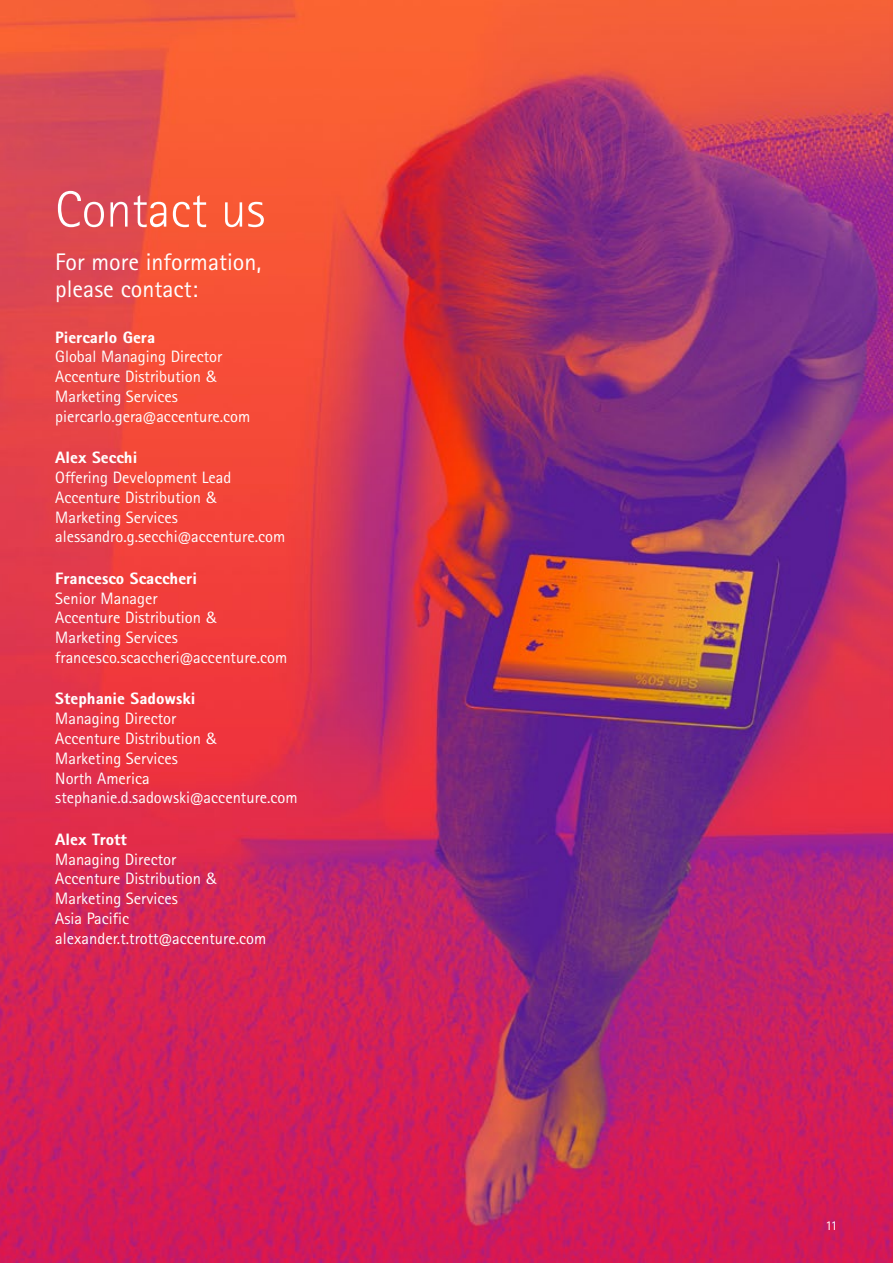
<style>
.page{position:relative;width:893px;height:1263px;background:#fff}
.page>*{position:absolute;margin:0;border:0;box-sizing:border-box;transform-origin:0 0}
.t1{font:300 51px "Rotis Sans Seriffor ACN";color:#fff}
.t2{font:24px/27px "Rotis Sans Seriffor ACN";color:#fff}
.t3{font:16.5px/19.8px "Rotis Sans Seriffor ACN";color:#fff}
.t4{font:900 16.5px "Rotis Sans Seriffor ACN";color:#fff}
.t5{font:13.5px "Rotis Sans Seriffor ACN";color:#fff}
</style>
<div class="page">
<img style="left:0;top:0;width:893px;height:1263px">
<h1 class="t1" style="left:55px;top:180px;width:211px">Contact us</h1>
<h2 class="t2" style="left:55px;top:248px;width:208px">For more information, please contact:</h2>
<p class="t4" style="left:55px;top:326px;width:101px">Piercarlo Gera</p>
<p class="t3" style="left:55px;top:347px;width:197px">Global Managing Director<br>Accenture Distribution &amp;<br>Marketing Services piercarlo.gera@accenture.com</p>
<p class="t4" style="left:55px;top:447px;width:84px">Alex Secchi</p>
<p class="t3" style="left:55px;top:468px;width:231px">Offering Development Lead<br>Accenture Distribution &amp;<br>Marketing Services alessandro.g.secchi@accenture.com</p>
<p class="t4" style="left:55px;top:568px;width:143px">Francesco Scaccheri</p>
<p class="t3" style="left:55px;top:588px;width:234px">Senior Manager<br>Accenture Distribution &amp;<br>Marketing Services francesco.scaccheri@accenture.com</p>
<p class="t4" style="left:55px;top:688px;width:142px">Stephanie Sadowski</p>
<p class="t3" style="left:55px;top:709px;width:244px">Managing Director<br>Accenture Distribution &amp;<br>Marketing Services<br>North America stephanie.d.sadowski@accenture.com</p>
<p class="t4" style="left:55px;top:829px;width:73px">Alex Trott</p>
<p class="t3" style="left:55px;top:849px;width:213px">Managing Director<br>Accenture Distribution &amp;<br>Marketing Services<br>Asia Pacific alexander.t.trott@accenture.com</p>
<p class="t5" style="left:825px;top:1217px;width:14px">11</p>
</div>
